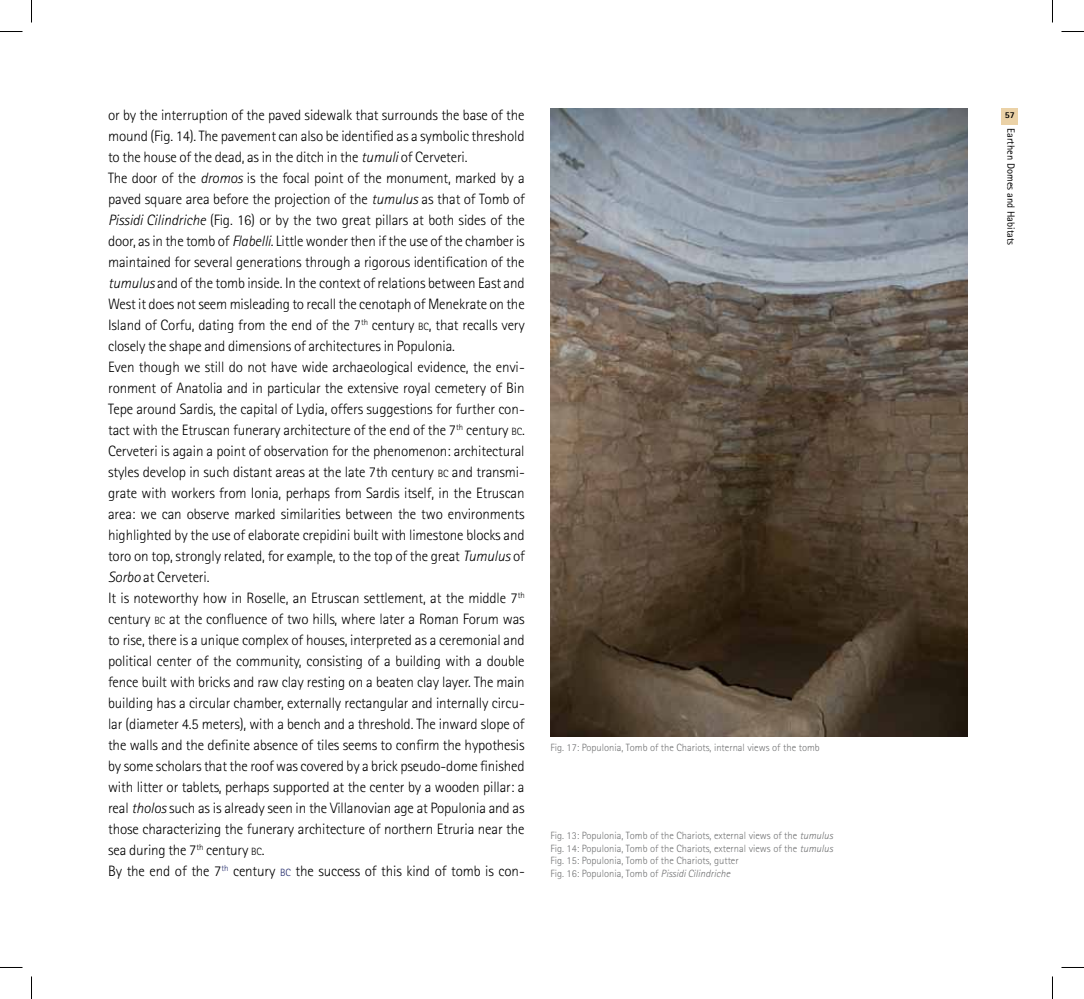
<style>
.page{position:relative;width:1084px;height:999px;background:#fff}
.page>*{position:absolute;margin:0;border:0;box-sizing:border-box;transform-origin:0 0}
.t1{font:300 15px/21px "Rotis Sans Serif";letter-spacing:-.01em;color:#000}
.t2{font:300 10.5px/12.6px "Rotis Sans Serif";color:#707172}
.t3{font:10.5px "Rotis Sans Serif";color:#000}
.t4{font:800 9px "Rotis Sans Serif";color:#000}
.s1{font-style:italic}
.s2{font-size:10.5px}
.s3{font-size:10.5px;color:#21296a}
</style>
<div class="page">
<div style="left:1001px;top:108px;width:17px;height:17px;background:#ebd2a7"></div>
<img style="left:550px;top:108px;width:417px;height:628px">
<svg style="left:0;top:31px;width:22px;height:1px"></svg>
<svg style="left:1061px;top:31px;width:22px;height:1px"></svg>
<svg style="left:0;top:967px;width:22px;height:1px"></svg>
<svg style="left:1061px;top:967px;width:22px;height:1px"></svg>
<svg style="left:31px;top:0;width:1px;height:22px"></svg>
<svg style="left:31px;top:976px;width:1px;height:22px"></svg>
<svg style="left:1052px;top:0;width:1px;height:22px"></svg>
<svg style="left:1052px;top:976px;width:1px;height:22px"></svg>
<p class="t1" style="left:108px;top:104px;width:418px">or by the interruption of the paved sidewalk that surrounds the base of the</p>
<p class="t4" style="left:1004px;top:109px;width:12px">57</p>
<p class="t1" style="left:108px;top:125px;width:418px">mound (Fig. 14). The pavement can also be identified as a symbolic threshold to the house of the dead, as in the ditch in the <span class="s1">tumuli</span> of Cerveteri.<br>The door of the <span class="s1">dromos</span> is the focal point of the monument, marked by a paved square area before the projection of the <span class="s1">tumulus</span> as that of Tomb of <span class="s1">Pissidi Cilindriche</span> (Fig. 16) or by the two great pillars at both sides of the door, as in the tomb of <span class="s1">Flabelli</span>. Little wonder then if the use of the chamber is maintained for several generations through a rigorous identification of the <span class="s1">tumulus</span> and of the tomb inside. In the context of relations between East and West it does not seem misleading to recall the cenotaph of Menekrate on the Island of Corfu, dating from the end of the 7<sup>th</sup> century <span class="s2">BC</span>, that recalls very closely the shape and dimensions of architectures in Populonia.<br>Even though we still do not have wide archaeological evidence, the envi&shy;ronment of Anatolia and in particular the extensive royal cemetery of Bin Tepe around Sardis, the capital of Lydia, offers suggestions for further con&shy;tact with the Etruscan funerary architecture of the end of the 7<sup>th</sup> century <span class="s2">BC</span>.<br>Cerveteri is again a point of observation for the phenomenon: architectural styles develop in such distant areas at the late 7th century <span class="s2">BC</span> and transmi&shy;grate with workers from Ionia, perhaps from Sardis itself, in the Etruscan area: we can observe marked similarities between the two environments highlighted by the use of elaborate crepidini built with limestone blocks and toro on top, strongly related, for example, to the top of the great <span class="s1">Tumulus</span> of <span class="s1">Sorbo</span> at Cerveteri.<br>It is noteworthy how in Roselle, an Etruscan settlement, at the middle 7<sup>th </sup>century <span class="s2">BC</span> at the confluence of two hills, where later a Roman Forum was to rise, there is a unique complex of houses, interpreted as a ceremonial and political center of the community, consisting of a building with a double fence built with bricks and raw clay resting on a beaten clay layer. The main building has a circular chamber, externally rectangular and internally circu&shy;lar (diameter 4.5 meters), with a bench and a threshold. The inward slope of the walls and the definite absence of tiles seems to confirm the hypothesis by some scholars that the roof was covered by a brick pseudo-dome finished with litter or tablets, perhaps supported at the center by a wooden pillar: a real <span class="s1">tholos</span> such as is already seen in the Villanovian age at Populonia and as those characterizing the funerary architecture of northern Etruria near the sea during the 7<sup>th</sup> century <span class="s2">BC</span>.<br>By the end of the 7<sup>th</sup> century <span class="s3">BC</span> the success of this kind of tomb is con-</p>
<p class="t3" style="left:1017px;top:128px;width:119px;rotate:90deg">Earthen Domes and Habitats</p>
<p class="t2" style="left:550px;top:741px;width:271px">Fig. 17: Populonia, Tomb of the Chariots, internal views of the tomb</p>
<p class="t2" style="left:550px;top:829px;width:284px">Fig. 13: Populonia, Tomb of the Chariots, external views of the <span class="s1">tumulus </span>Fig. 14: Populonia, Tomb of the Chariots, external views of the <span class="s1">tumulus </span>Fig. 15: Populonia, Tomb of the Chariots, gutter<br>Fig. 16: Populonia, Tomb of <span class="s1">Pissidi Cilindriche</span></p>
</div>
